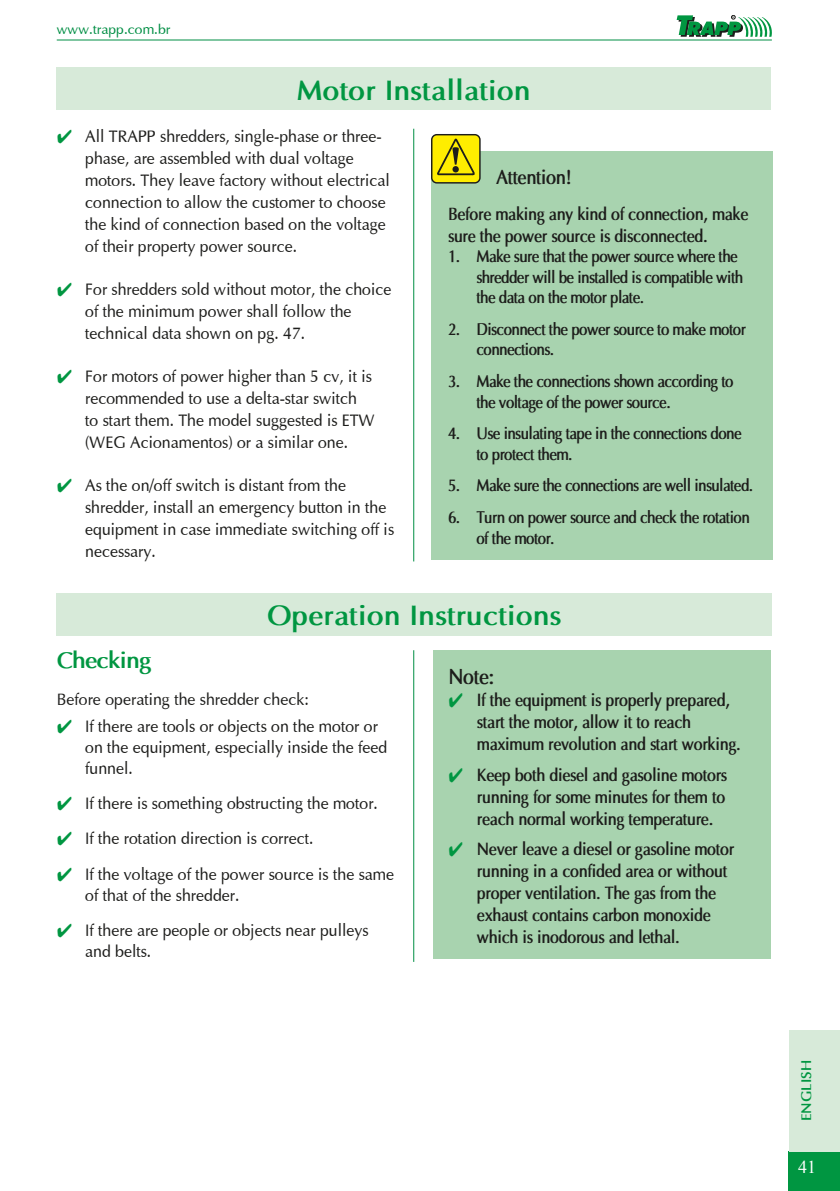
<style>
.page{position:relative;width:840px;height:1191px;background:#fff}
.page>*{position:absolute;margin:0;border:0;box-sizing:border-box;transform-origin:0 0}
.t1{font:700 28px "Optima";color:#009641}
.t2{font:700 23px "Optima";letter-spacing:-.04em;color:#009641}
.t3{font:700 21.8px "Optima";color:#1d1d1b;scale:.85 1}
.t4{font:700 20.2px "Optima";letter-spacing:-.03em;color:#1d1d1b;scale:.85 1}
.t5{font:18px "Times New Roman";color:#fff}
.t6{font:700 17.8px/22px "Optima";letter-spacing:-.03em;color:#1d1d1b;scale:.85 1}
.t7{font:17px/22px "Optima";color:#1d1d1b;scale:.94 1}
.t8{font:700 17px/20.4px "Optima";letter-spacing:-.05em;color:#1d1d1b;scale:.84 1}
.t9{font:16.8px "Optima";color:#1d1d1b;scale:.95 1}
.t10{font:14px "Optima";color:#008e44}
.t11{font:700 14px "Optima";color:#009641}
</style>
<div class="page">
<div style="left:788px;top:1151px;width:51px;height:40px;background:#009641"></div>
<div style="left:788px;top:1029px;width:51px;height:122px;background:#d7ead9"></div>
<svg style="left:676px;top:15px;width:95px;height:22px"></svg>
<hr style="left:57px;top:40px;width:714px;height:1px;background:#008e44">
<div style="left:57px;top:68px;width:713px;height:42px;background:#d7ead9"></div>
<div style="left:431px;top:151px;width:340px;height:408px;background:#a8d3af"></div>
<div style="left:431px;top:135px;width:48px;height:48px;background:#ffed00;border-radius:5px"></div>
<div style="left:431px;top:134px;width:49px;height:50px;border:1px solid #1d1d1b;border-radius:5px"></div>
<svg style="left:437px;top:138px;width:37px;height:38px"></svg>
<div style="left:57px;top:593px;width:714px;height:42px;background:#d7ead9"></div>
<div style="left:432px;top:650px;width:337px;height:308px;background:#a8d3af"></div>
<hr style="left:413px;top:129px;width:1px;height:432px;background:#008e44">
<hr style="left:413px;top:650px;width:1px;height:312px;background:#008e44">
<p class="t10" style="left:57px;top:21px;width:115px">www.trapp.com.br</p>
<h1 class="t1" style="left:297px;top:73px;width:235px">Motor Installation</h1>
<p class="t7" style="left:85px;top:125px;width:325px">All TRAPP shredders, single-phase or three&shy;phase, are assembled with dual voltage motors. They leave factory without electrical connection to allow the customer to choose the kind of connection based on the voltage of their property power source.</p>
<p class="t7" style="left:85px;top:278px;width:327px">For shredders sold without motor, the choice of the minimum power shall follow the technical data shown on pg. 47.</p>
<p class="t7" style="left:85px;top:365px;width:309px">For motors of power higher than 5 cv, it is recommended to use a delta-star switch to start them. The model suggested is ETW (WEG Acionamentos) or a similar one.</p>
<p class="t7" style="left:85px;top:474px;width:330px">As the on/off switch is distant from the shredder, install an emergency button in the equipment in case immediate switching off is necessary.</p>
<p class="t4" style="left:496px;top:165px;width:91px">Attention!</p>
<p class="t6" style="left:448px;top:203px;width:355px">Before making any kind of connection, make sure the power source is disconnected.</p>
<p class="t8" style="left:476px;top:246px;width:319px;text-indent:-28px">1. Make sure that the power source where the shredder will be installed is compatible with the data on the motor plate.</p>
<p class="t8" style="left:476px;top:319px;width:322px;text-indent:-28px">2. Disconnect the power source to make motor connections.</p>
<p class="t8" style="left:476px;top:371px;width:308px;text-indent:-28px">3. Make the connections shown according to the voltage of the power source.</p>
<p class="t8" style="left:476px;top:423px;width:317px;text-indent:-28px">4. Use insulating tape in the connections done to protect them.</p>
<p class="t8" style="left:448px;top:475px;width:365px">5. Make sure the connections are well insulated.</p>
<p class="t8" style="left:476px;top:507px;width:327px;text-indent:-28px">6. Turn on power source and check the rotation of the motor.</p>
<h1 class="t1" style="left:267px;top:598px;width:296px">Operation Instructions</h1>
<h2 class="t2" style="left:57px;top:646px;width:96px">Checking</h2>
<p class="t9" style="left:57px;top:689px;width:267px">Before operating the shredder check:</p>
<p class="t7" style="left:85px;top:716px;width:323px;line-height:21px">If there are tools or objects on the motor or on the equipment, especially inside the feed funnel.</p>
<p class="t7" style="left:85px;top:786px;width:330px;line-height:35.2px">If there is something obstructing the motor.<br>If the rotation direction is correct.<br>If the voltage of the power source is the same</p>
<p class="t7" style="left:85px;top:877px;width:303px;line-height:35.2px">of that of the shredder.<br>If there are people or objects near pulleys</p>
<p class="t7" style="left:85px;top:940px;width:72px">and belts.</p>
<p class="t3" style="left:448px;top:663px;width:55px">Note:</p>
<p class="t6" style="left:476px;top:689px;width:312px">If the equipment is properly prepared, start the motor, allow it to reach maximum revolution and start working.</p>
<p class="t6" style="left:476px;top:763px;width:296px;text-align:justify">Keep both diesel and gasoline motors running for some minutes for them to reach normal working temperature.</p>
<p class="t6" style="left:476px;top:838px;width:304px">Never leave a diesel or gasoline motor running in a confided area or without proper ventilation. The gas from the exhaust contains carbon monoxide which is inodorous and lethal.</p>
<p class="t11" style="left:797px;top:1121px;width:63px;rotate:-90deg">ENGLISH</p>
<p class="t5" style="left:797px;top:1154px;width:19px">41</p>
</div>
